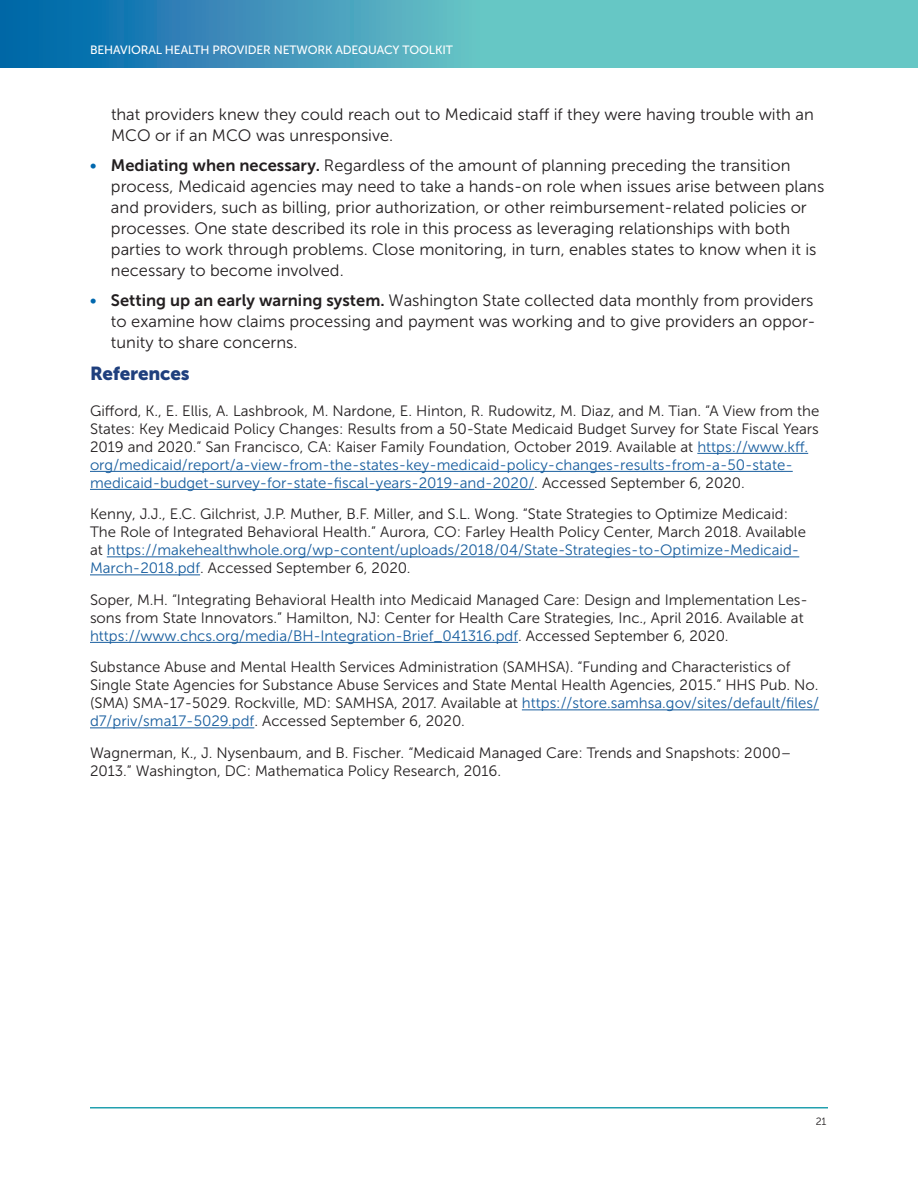
<style>
.page{position:relative;width:918px;height:1188px;background:#fff}
.page>*{position:absolute;margin:0;border:0;box-sizing:border-box;transform-origin:0 0}
.t1{font:18.75px "Museo Sans 900";letter-spacing:-.01em;color:#1f3f7d}
.t2{font:16.5px/21px "Museo Sans 300";color:#231f20}
.t3{font:15px/18px "Museo Sans 300";color:#231f20}
.t4{font:12px "Museo Sans 500";letter-spacing:-.01em;color:#fff}
.t5{font:10.5px "Museo Sans 300";color:#231f20}
.s1{font-family:"Museo Sans 900";font-size:13.5px;color:#0168ae}
.s2{font-family:"Museo Sans 700"}
.s3{color:#175d9e}
</style>
<div class="page">
<svg style="left:0;top:0;width:918px;height:68px;background:#4caabe"></svg>
<hr style="left:90px;top:1107px;width:738px;height:1px;background:#22a0af">
<hr style="left:697px;top:453px;width:111px;height:1px;background:#175d9e">
<hr style="left:90px;top:471px;width:703px;height:1px;background:#175d9e">
<hr style="left:90px;top:489px;width:444px;height:1px;background:#175d9e">
<hr style="left:107px;top:556px;width:692px;height:1px;background:#175d9e">
<hr style="left:90px;top:574px;width:110px;height:1px;background:#175d9e">
<hr style="left:90px;top:642px;width:428px;height:1px;background:#175d9e">
<hr style="left:522px;top:709px;width:297px;height:1px;background:#175d9e">
<hr style="left:90px;top:727px;width:164px;height:1px;background:#175d9e">
<p class="t4" style="left:90px;top:44px;width:364px">BEHAVIORAL HEALTH PROVIDER NETWORK ADEQUACY TOOLKIT</p>
<p class="t2" style="left:111px;top:104px;width:704px">that providers knew they could reach out to Medicaid staff if they were having trouble with an<br>MCO or if an MCO was unresponsive.</p>
<p class="t2" style="left:111px;top:155px;width:715px;text-indent:-21px"><span class="s1">•</span> <span class="s2">Mediating when necessary.</span> Regardless of the amount of planning preceding the transition process, Medicaid agencies may need to take a hands-on role when issues arise between plans and providers, such as billing, prior authorization, or other reimbursement-related policies or processes. One state described its role in this process as leveraging relationships with both parties to work through problems. Close monitoring, in turn, enables states to know when it is necessary to become involved.</p>
<p class="t2" style="left:111px;top:290px;width:706px;text-indent:-21px"><span class="s1">•</span> <span class="s2">Setting up an early warning system.</span> Washington State collected data monthly from providers to examine how claims processing and payment was working and to give providers an oppor&shy;tunity to share concerns.</p>
<h3 class="t1" style="left:90px;top:363px;width:101px">References</h3>
<p class="t3" style="left:90px;top:402px;width:731px">Gifford, K., E. Ellis, A. Lashbrook, M. Nardone, E. Hinton, R. Rudowitz, M. Diaz, and M. Tian. “A View from the States: Key Medicaid Policy Changes: Results from a 50-State Medicaid Budget Survey for State Fiscal Years 2019 and 2020.” San Francisco, CA: Kaiser Family Foundation, October 2019. Available at <span class="s3">https://www.kff. org/medicaid/report/a-view-from-the-states-key-medicaid-policy-changes-results-from-a-50-state&shy;medicaid-budget-survey-for-state-fiscal-years-2019-and-2020/</span>. Accessed September 6, 2020.</p>
<p class="t3" style="left:90px;top:505px;width:717px">Kenny, J.J., E.C. Gilchrist, J.P. Muther, B.F. Miller, and S.L. Wong. “State Strategies to Optimize Medicaid:<br>The Role of Integrated Behavioral Health.” Aurora, CO: Farley Health Policy Center, March 2018. Available at <span class="s3">https://makehealthwhole.org/wp-content/uploads/2018/04/State-Strategies-to-Optimize-Medicaid-March-2018.pdf</span>. Accessed September 6, 2020.</p>
<p class="t3" style="left:90px;top:591px;width:720px">Soper, M.H. “Integrating Behavioral Health into Medicaid Managed Care: Design and Implementation Les&shy;sons from State Innovators.” Hamilton, NJ: Center for Health Care Strategies, Inc., April 2016. Available at <span class="s3">https://www.chcs.org/media/BH-Integration-Brief_041316.pdf</span>. Accessed September 6, 2020.</p>
<p class="t3" style="left:90px;top:658px;width:731px">Substance Abuse and Mental Health Services Administration (SAMHSA). “Funding and Characteristics of Single State Agencies for Substance Abuse Services and State Mental Health Agencies, 2015.” HHS Pub. No. (SMA) SMA-17-5029. Rockville, MD: SAMHSA, 2017. Available at <span class="s3">https://store.samhsa.gov/sites/default/files/ d7/priv/sma17-5029.pdf</span>. Accessed September 6, 2020.</p>
<p class="t3" style="left:90px;top:744px;width:703px">Wagnerman, K., J. Nysenbaum, and B. Fischer. “Medicaid Managed Care: Trends and Snapshots: 2000–<br>2013.” Washington, DC: Mathematica Policy Research, 2016.</p>
<p class="t5" style="left:816px;top:1116px;width:12px">21</p>
</div>
